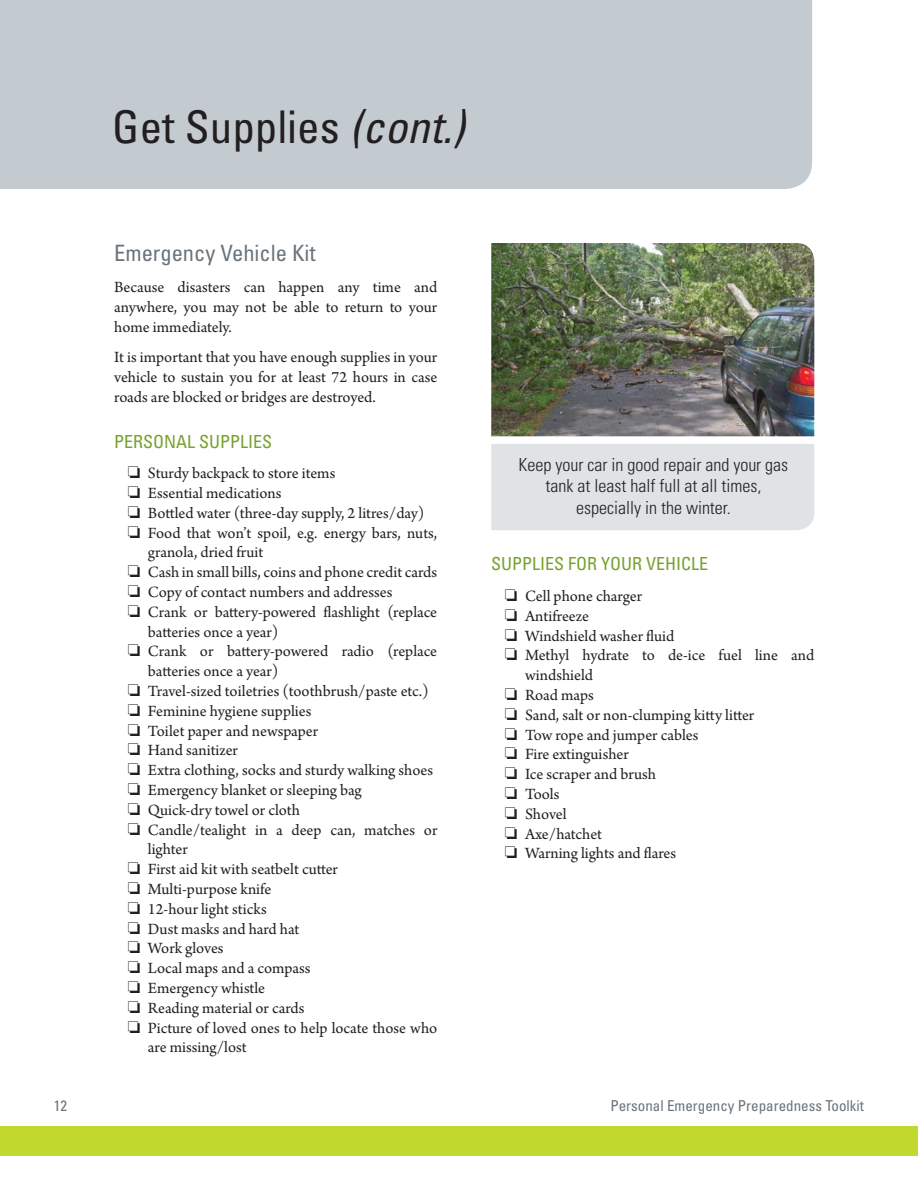
<style>
.page{position:relative;width:918px;height:1188px;background:#fff}
.page>*{position:absolute;margin:0;border:0;box-sizing:border-box;transform-origin:0 0}
.t1{font:condensed 45px "Univers";color:#231f20}
.t2{font:condensed 22.5px "Univers";color:#6a737b}
.t3{font:300 condensed 18px/21.6px "Univers";color:#231f20;text-align:center}
.t4{font:condensed 18px "Univers";color:#78a22f}
.t5{font:16.5px/19.8px "Arno Pro";color:#231f20;text-align:justify}
.t6{font:condensed 15px "Univers";color:#6a737b}
.s1{font-style:italic}
</style>
<div class="page">
<div style="left:0;top:0;width:812px;height:189px;background:#c4cbd0"></div>
<div style="left:0;top:1126px;width:918px;height:30px;background:#c1d82f"></div>
<img style="left:491px;top:243px;width:323px;height:193px">
<div style="left:491px;top:444px;width:323px;height:86px;background:#dfe3e6"></div>
<h1 class="t1" style="left:112px;top:111px;width:354px">Get Supplies <span class="s1">(cont.)</span></h1>
<h2 class="t2" style="left:114px;top:245px;width:203px">Emergency Vehicle Kit</h2>
<p class="t5" style="left:114px;top:278px;width:325px">Because disasters can happen any time and anywhere, you may not be able to return to your home immediately.</p>
<p class="t5" style="left:114px;top:348px;width:325px">It is important that you have enough supplies in your vehicle to sustain you for at least 72 hours in case roads are blocked or bridges are destroyed.</p>
<p class="t4" style="left:114px;top:435px;width:160px">PERSONAL SUPPLIES</p>
<p class="t5" style="left:128px;top:464px;width:209px">❏ Sturdy backpack to store items</p>
<p class="t5" style="left:128px;top:484px;width:155px">❏ Essential medications</p>
<p class="t5" style="left:128px;top:504px;width:298px">❏ Bottled water (three-day supply, 2 litres/day)</p>
<p class="t5" style="left:128px;top:524px;width:311px">❏ Food that won’t spoil, e.g. energy bars, nuts,</p>
<p class="t5" style="left:148px;top:543px;width:117px">granola, dried fruit</p>
<p class="t5" style="left:128px;top:563px;width:311px">❏ Cash in small bills, coins and phone credit cards</p>
<p class="t5" style="left:128px;top:583px;width:266px">❏ Copy of contact numbers and addresses</p>
<p class="t5" style="left:128px;top:603px;width:311px">❏ Crank or battery-powered flashlight (replace</p>
<p class="t5" style="left:148px;top:623px;width:132px">batteries once a year)</p>
<p class="t5" style="left:128px;top:642px;width:311px">❏ Crank or battery-powered radio (replace</p>
<p class="t5" style="left:148px;top:662px;width:132px">batteries once a year)</p>
<p class="t5" style="left:128px;top:682px;width:303px">❏ Travel-sized toiletries (toothbrush/paste etc.)</p>
<p class="t5" style="left:128px;top:702px;width:185px">❏ Feminine hygiene supplies</p>
<p class="t5" style="left:128px;top:722px;width:192px">❏ Toilet paper and newspaper</p>
<p class="t5" style="left:128px;top:741px;width:112px">❏ Hand sanitizer</p>
<p class="t5" style="left:128px;top:761px;width:307px">❏ Extra clothing, socks and sturdy walking shoes</p>
<p class="t5" style="left:128px;top:781px;width:236px">❏ Emergency blanket or sleeping bag</p>
<p class="t5" style="left:128px;top:801px;width:174px">❏ Quick-dry towel or cloth</p>
<p class="t5" style="left:128px;top:821px;width:311px">❏ Candle/tealight in a deep can, matches or</p>
<p class="t5" style="left:148px;top:840px;width:41px">lighter</p>
<p class="t5" style="left:128px;top:860px;width:212px">❏ First aid kit with seatbelt cutter</p>
<p class="t5" style="left:128px;top:880px;width:145px">❏ Multi-purpose knife</p>
<p class="t5" style="left:128px;top:900px;width:141px">❏ 12-hour light sticks</p>
<p class="t5" style="left:128px;top:920px;width:173px">❏ Dust masks and hard hat</p>
<p class="t5" style="left:128px;top:939px;width:97px">❏ Work gloves</p>
<p class="t5" style="left:128px;top:959px;width:184px">❏ Local maps and a compass</p>
<p class="t5" style="left:128px;top:979px;width:139px">❏ Emergency whistle</p>
<p class="t5" style="left:128px;top:999px;width:178px">❏ Reading material or cards</p>
<p class="t5" style="left:128px;top:1019px;width:311px">❏ Picture of loved ones to help locate those who</p>
<p class="t5" style="left:148px;top:1038px;width:100px">are missing/lost</p>
<p class="t3" style="left:518px;top:455px;width:271px">Keep your car in good repair and your gas tank at least half full at all times, especially in the winter.</p>
<p class="t4" style="left:491px;top:557px;width:219px">SUPPLIES FOR YOUR VEHICLE</p>
<p class="t5" style="left:505px;top:587px;width:139px">❏ Cell phone charger</p>
<p class="t5" style="left:505px;top:607px;width:86px">❏ Antifreeze</p>
<p class="t5" style="left:505px;top:627px;width:171px">❏ Windshield washer fluid</p>
<p class="t5" style="left:505px;top:646px;width:311px">❏ Methyl hydrate to de-ice fuel line and</p>
<p class="t5" style="left:525px;top:666px;width:70px">windshield</p>
<p class="t5" style="left:505px;top:686px;width:91px">❏ Road maps</p>
<p class="t5" style="left:505px;top:706px;width:251px">❏ Sand, salt or non-clumping kitty litter</p>
<p class="t5" style="left:505px;top:726px;width:195px">❏ Tow rope and jumper cables</p>
<p class="t5" style="left:505px;top:745px;width:126px">❏ Fire extinguisher</p>
<p class="t5" style="left:505px;top:765px;width:153px">❏ Ice scraper and brush</p>
<p class="t5" style="left:505px;top:785px;width:56px">❏ Tools</p>
<p class="t5" style="left:505px;top:805px;width:63px">❏ Shovel</p>
<p class="t5" style="left:505px;top:825px;width:99px">❏ Axe/hatchet</p>
<p class="t5" style="left:505px;top:844px;width:173px">❏ Warning lights and flares</p>
<p class="t6" style="left:54px;top:1100px;width:15px">12</p>
<p class="t6" style="left:610px;top:1100px;width:255px">Personal Emergency Preparedness Toolkit</p>
</div>
